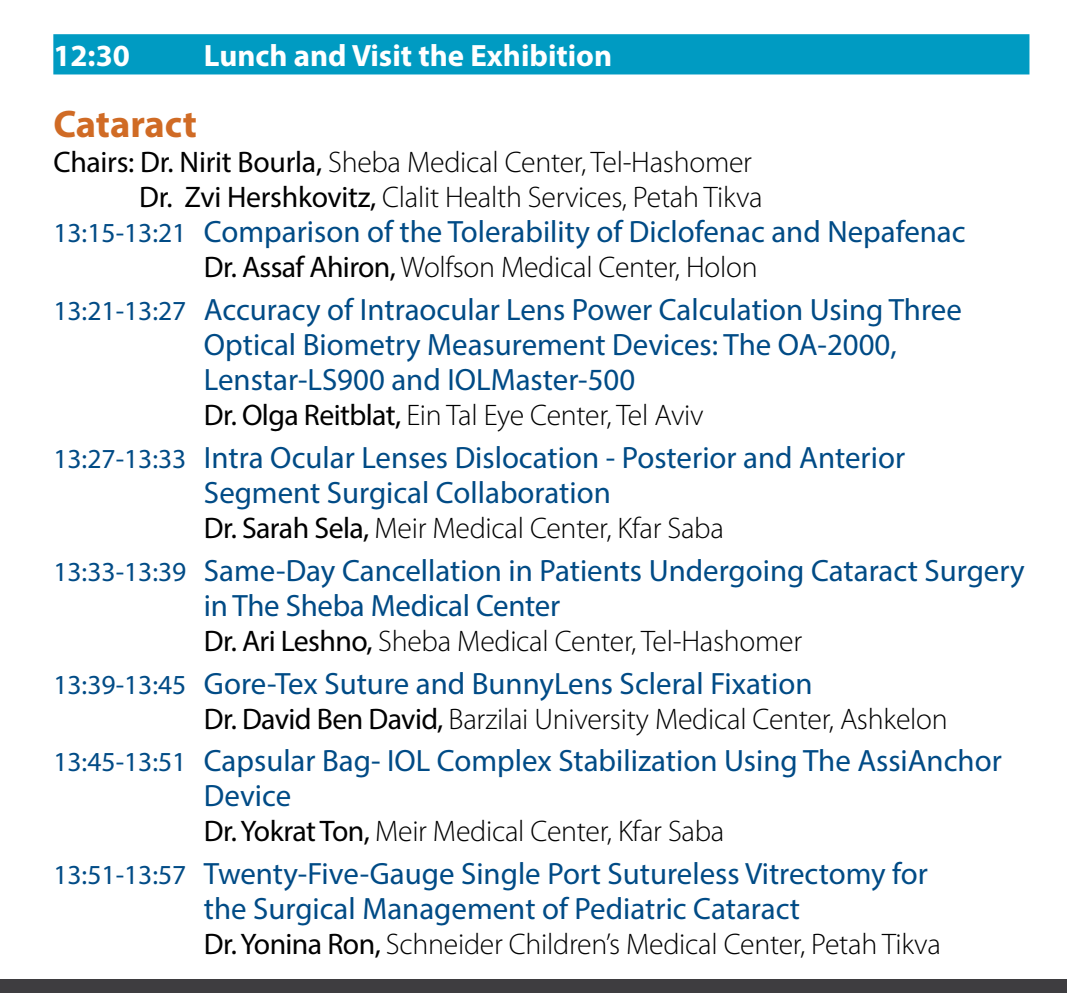
<style>
.page{position:relative;width:1067px;height:993px;background:#fff}
.page>*{position:absolute;margin:0;border:0;box-sizing:border-box;transform-origin:0 0}
.t1{font:700 38.5px "Myriad Pro";color:#d06b25}
.t2{font:30.8px/35px "Myriad Pro";color:#004b86}
.t3{font:700 30.8px "Myriad Pro";color:#fff}
.t4{font:300 29.75px/35px "Myriad Pro";letter-spacing:-.01em;color:#000}
.s1{font-weight:400}
.s2{font-size:27.65px}
</style>
<div class="page">
<div style="left:0;top:978px;width:1067px;height:14px;background:#3e3d40"></div>
<div style="left:53px;top:34px;width:976px;height:40px;background:#009bc2"></div>
<p class="t3" style="left:53px;top:36px;width:78px">12:30</p>
<p class="t3" style="left:204px;top:36px;width:410px">Lunch and Visit the Exhibition</p>
<p class="t1" style="left:53px;top:99px;width:145px">Cataract</p>
<p class="t4" style="left:139px;top:144px;width:625px;text-indent:-86px"><span class="s1">Chairs: Dr. Nirit Bourla,</span> Sheba Medical Center, Tel-Hashomer<br><span class="s1">Dr. Zvi Hershkovitz,</span> Clalit Health Services, Petah Tikva</p>
<p class="t2" style="left:53px;top:214px;width:913px"><span class="s2">13:15-13:21</span> Comparison of the Tolerability of Diclofenac and Nepafenac</p>
<p class="t4" style="left:204px;top:249px;width:555px"><span class="s1">Dr. Assaf Ahiron,</span> Wolfson Medical Center, Holon</p>
<p class="t2" style="left:204px;top:292px;width:759px;text-indent:-150px"><span class="s2">13:21-13:27</span> Accuracy of Intraocular Lens Power Calculation Using Three<br>Optical Biometry Measurement Devices: The OA-2000,<br>Lenstar-LS900 and IOLMaster-500</p>
<p class="t4" style="left:204px;top:397px;width:501px"><span class="s1">Dr. Olga Reitblat,</span> Ein Tal Eye Center, Tel Aviv</p>
<p class="t2" style="left:204px;top:439px;width:702px;text-indent:-151px"><span class="s2">13:27-13:33</span> Intra Ocular Lenses Dislocation - Posterior and Anterior<br>Segment Surgical Collaboration</p>
<p class="t4" style="left:204px;top:510px;width:521px"><span class="s1">Dr. Sarah Sela,</span> Meir Medical Center, Kfar Saba</p>
<p class="t2" style="left:204px;top:552px;width:822px;text-indent:-151px"><span class="s2">13:33-13:39</span> Same-Day Cancellation in Patients Undergoing Cataract Surgery in The Sheba Medical Center</p>
<p class="t4" style="left:204px;top:623px;width:599px"><span class="s1">Dr. Ari Leshno,</span> Sheba Medical Center, Tel-Hashomer</p>
<p class="t2" style="left:53px;top:665px;width:760px"><span class="s2">13:39-13:45</span> Gore-Tex Suture and BunnyLens Scleral Fixation</p>
<p class="t4" style="left:204px;top:700px;width:745px"><span class="s1">Dr. David Ben David,</span> Barzilai University Medical Center, Ashkelon</p>
<p class="t2" style="left:204px;top:742px;width:799px;text-indent:-151px"><span class="s2">13:45-13:51</span> Capsular Bag- IOL Complex Stabilization Using The AssiAnchor<br>Device</p>
<p class="t4" style="left:204px;top:813px;width:522px"><span class="s1">Dr. Yokrat Ton,</span> Meir Medical Center, Kfar Saba</p>
<p class="t2" style="left:204px;top:855px;width:725px;text-indent:-151px"><span class="s2">13:51-13:57</span> Twenty-Five-Gauge Single Port Sutureless Vitrectomy for the Surgical Management of Pediatric Cataract</p>
<p class="t4" style="left:204px;top:926px;width:738px"><span class="s1">Dr. Yonina Ron,</span> Schneider Children’s Medical Center, Petah Tikva</p>
</div>
